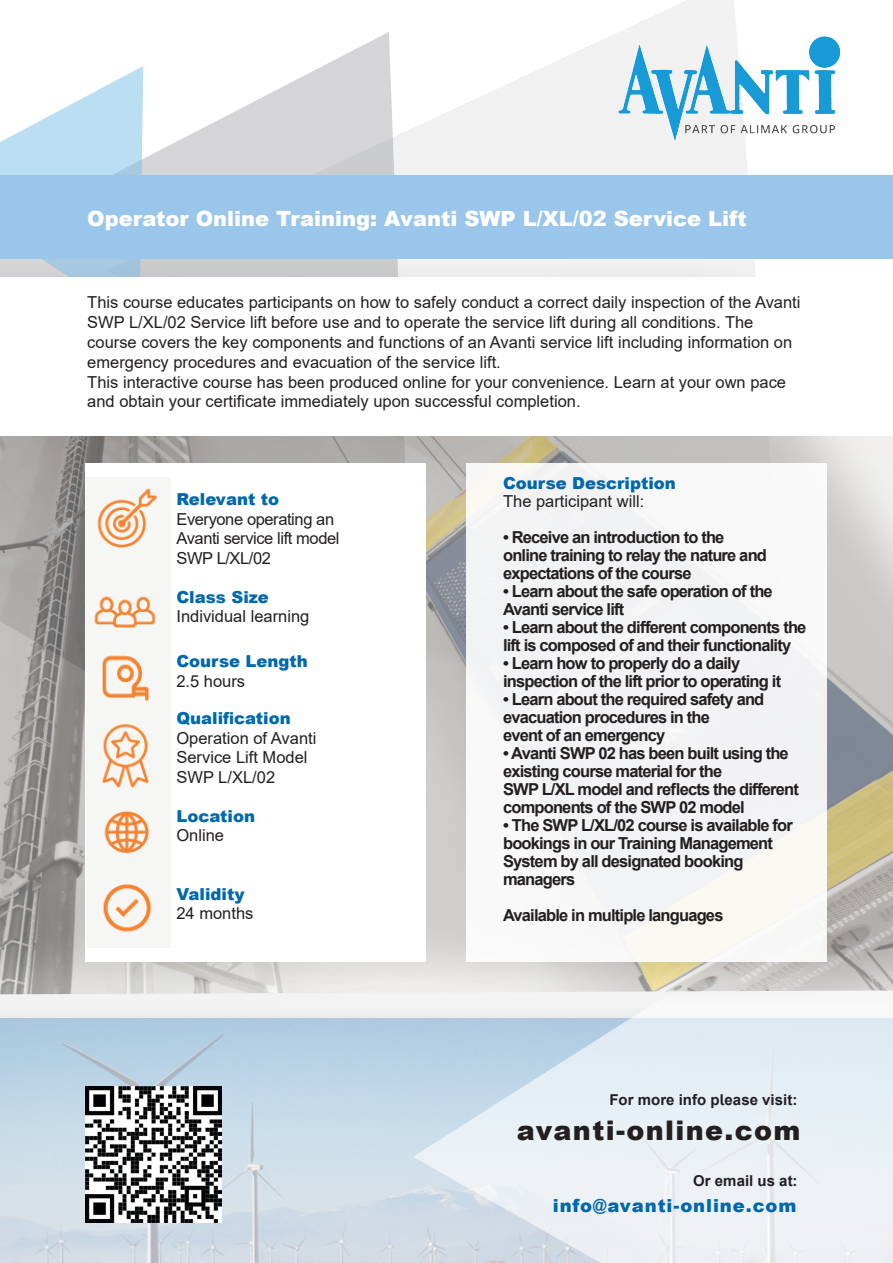
<style>
.page{position:relative;width:893px;height:1263px;background:#fff}
.page>*{position:absolute;margin:0;border:0;box-sizing:border-box;transform-origin:0 0}
.t1{font:900 27px "Arial";letter-spacing:.05em;color:#231f20}
.t2{font:900 21px "Arial";color:#fff}
.t3{font:900 18px "Arial";letter-spacing:.05em;color:#0068ac}
.t4{font:700 16.5px/18px "Arial";letter-spacing:-.05em;color:#231f20}
.t5{font:16.5px/19.8px "Arial";color:#231f20}
.t6{font:900 16.5px "Arial";color:#0068ac}
.t7{font:16.5px "Arial";letter-spacing:-.025em;color:#231f20}
.Subheading___Fig_10{font:700 15px "Arial";letter-spacing:.005em;color:#231f20}
</style>
<div class="page">
<img style="left:0;top:1020px;width:413px;height:243px">
<svg style="left:420px;top:39px;width:367px;height:137px;fill:#f1f1f2"></svg>
<svg style="left:413px;top:1020px;width:480px;height:243px;background:#e0e9f1"></svg>
<svg style="left:143px;top:32px;width:277px;height:144px"></svg>
<div style="left:0;top:255px;width:893px;height:765px;background:#231f20;opacity:.3"></div>
<img style="left:0;top:436px;width:893px;height:558px">
<div style="left:85px;top:463px;width:340px;height:498px;background:#fff"></div>
<img style="left:86px;top:478px;width:84px;height:469px">
<svg style="left:0;top:66px;width:143px;height:212px"></svg>
<div style="left:0;top:278px;width:893px;height:158px;background:#fff"></div>
<div style="left:466px;top:463px;width:361px;height:498px;background:#f2f3f4"></div>
<img style="left:604px;top:0;width:237px;height:175px">
<img style="left:85px;top:1087px;width:136px;height:136px">
<div style="left:0;top:176px;width:893px;height:83px;background:#99c6ea"></div>
<p class="t2" style="left:87px;top:204px;width:661px">Operator Online Training: Avanti SWP L/XL/02 Service Lift</p>
<p class="t5" style="left:87px;top:293px;width:715px">This course educates participants on how to safely conduct a correct daily inspection of the Avanti SWP L/XL/02 Service lift before use and to operate the service lift during all conditions. The course covers the key components and functions of an Avanti service lift including information on emergency procedures and evacuation of the service lift.</p>
<p class="t5" style="left:87px;top:372px;width:700px">This interactive course has been produced online for your convenience. Learn at your own pace and obtain your certificate immediately upon successful completion.</p>
<p class="t6" style="left:176px;top:487px;width:104px">Relevant to</p>
<p class="t7" style="left:176px;top:508px;width:159px">Everyone operating an</p>
<p class="t7" style="left:176px;top:527px;width:165px">Avanti service lift model</p>
<p class="t5" style="left:176px;top:548px;width:96px">SWP L/XL/02</p>
<p class="t6" style="left:176px;top:585px;width:94px">Class Size</p>
<p class="t5" style="left:176px;top:607px;width:134px">Individual learning</p>
<p class="t6" style="left:176px;top:649px;width:133px">Course Length</p>
<p class="t5" style="left:176px;top:671px;width:70px">2.5 hours</p>
<p class="t6" style="left:176px;top:706px;width:116px">Qualification</p>
<p class="t5" style="left:176px;top:728px;width:142px">Operation of Avanti</p>
<p class="t5" style="left:176px;top:748px;width:133px">Service Lift Model</p>
<p class="t5" style="left:176px;top:767px;width:100px">SWP L/XL/02</p>
<p class="t6" style="left:176px;top:804px;width:80px">Location</p>
<p class="t5" style="left:176px;top:826px;width:49px">Online</p>
<p class="t6" style="left:176px;top:882px;width:70px">Validity</p>
<p class="t5" style="left:176px;top:904px;width:79px">24 months</p>
<p class="t6" style="left:503px;top:471px;width:174px">Course Description</p>
<p class="t5" style="left:503px;top:491px;width:143px">The participant will:</p>
<p class="t4" style="left:503px;top:528px;width:265px">• Receive an introduction to the online training to relay the nature and expectations of the course</p>
<p class="t4" style="left:503px;top:582px;width:271px">• Learn about the safe operation of the<br>Avanti service lift</p>
<p class="t4" style="left:503px;top:618px;width:305px">• Learn about the different components the lift is composed of and their functionality</p>
<p class="t4" style="left:503px;top:654px;width:280px">• Learn how to properly do a daily inspection of the lift prior to operating it</p>
<p class="t4" style="left:503px;top:690px;width:263px">• Learn about the required safety and evacuation procedures in the</p>
<p class="t4" style="left:503px;top:726px;width:164px">event of an emergency</p>
<p class="t4" style="left:503px;top:744px;width:287px">• Avanti SWP 02 has been built using the existing course material for the</p>
<p class="t4" style="left:503px;top:780px;width:297px">SWP L/XL model and reflects the different components of the SWP 02 model</p>
<p class="t4" style="left:503px;top:816px;width:291px">• The SWP L/XL/02 course is available for bookings in our Training Management<br>System by all designated booking managers</p>
<p class="t4" style="left:503px;top:906px;width:222px">Available in multiple languages</p>
<p class="Subheading___Fig_10" style="left:610px;top:1089px;width:189px">For more info please visit:</p>
<p class="t1" style="left:517px;top:1111px;width:285px">avanti-online.com</p>
<p class="Subheading___Fig_10" style="left:693px;top:1170px;width:106px">Or email us at:</p>
<p class="t3" style="left:553px;top:1192px;width:245px">info@avanti-online.com</p>
</div>
